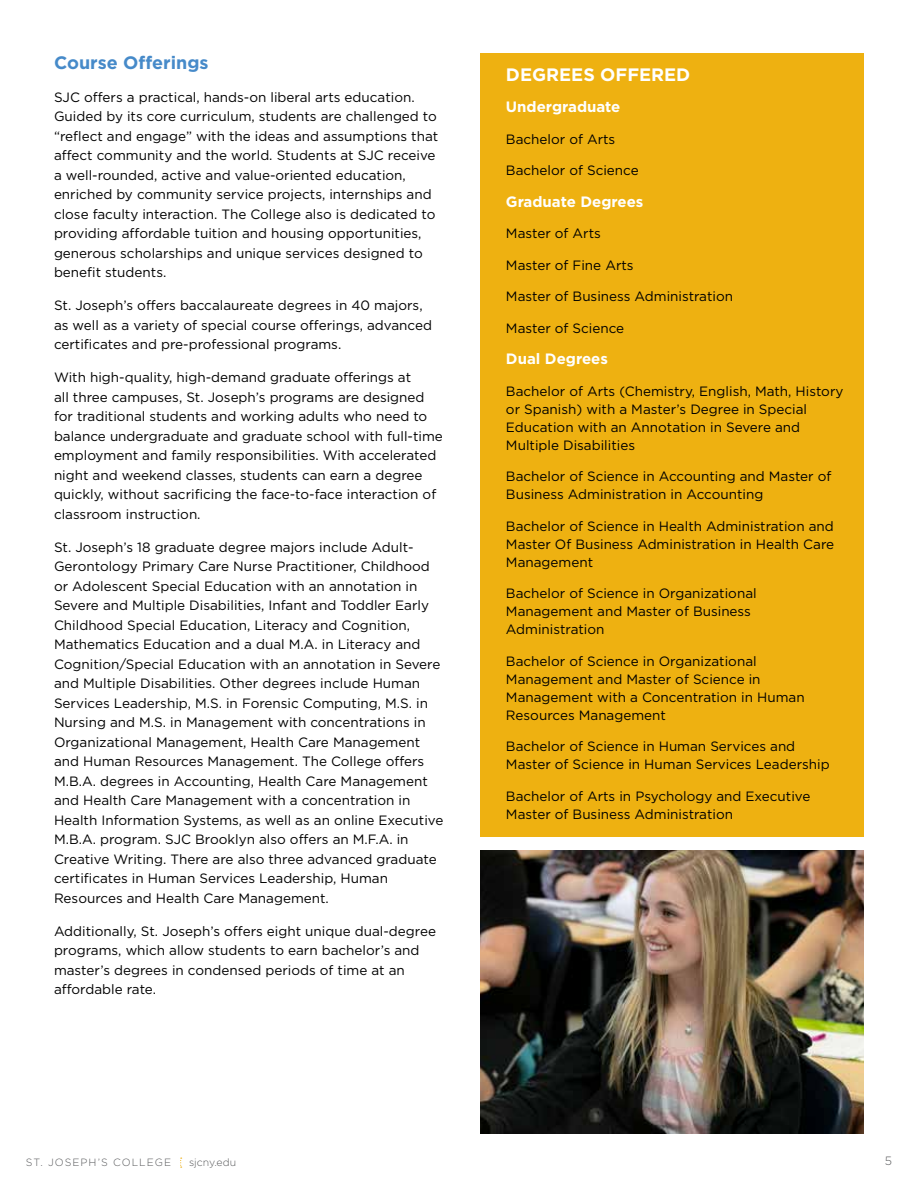
<style>
.page{position:relative;width:918px;height:1188px;background:#fff}
.page>*{position:absolute;margin:0;border:0;box-sizing:border-box;transform-origin:0 0}
.t1{font:700 18px "Gotham";color:#468ac9}
.t2{font:700 18px "Gotham";color:#fff}
.t3{font:700 15px "Gotham";color:#fff}
.t4{font:13.5px/19.5px "Gotham";color:#000}
.t5{font:300 12px "Gotham";color:#58595b}
.t6{font:300 10.5px "Gotham";letter-spacing:.095em;color:#58595b}
.t7{font:300 10.5px "Gotham";color:#58595b}
</style>
<div class="page">
<div style="left:480px;top:54px;width:384px;height:783px;background:#eeb111"></div>
<img style="left:480px;top:850px;width:384px;height:284px">
<svg style="left:180px;top:1158px;width:2px;height:10px"></svg>
<h1 class="t1" style="left:54px;top:52px;width:156px">Course Offerings</h1>
<p class="t4" style="left:54px;top:87px;width:386px">SJC offers a practical, hands-on liberal arts education.<br>Guided by its core curriculum, students are challenged to “reflect and engage” with the ideas and assumptions that affect community and the world. Students at SJC receive a well-rounded, active and value-oriented education, enriched by community service projects, internships and close faculty interaction. The College also is dedicated to providing affordable tuition and housing opportunities, generous scholarships and unique services designed to benefit students.</p>
<p class="t4" style="left:54px;top:295px;width:380px">St. Joseph’s offers baccalaureate degrees in 40 majors, as well as a variety of special course offerings, advanced certificates and pre-professional programs.</p>
<p class="t4" style="left:54px;top:367px;width:390px">With high-quality, high-demand graduate offerings at<br>all three campuses, St. Joseph’s programs are designed for traditional students and working adults who need to balance undergraduate and graduate school with full-time employment and family responsibilities. With accelerated night and weekend classes, students can earn a degree quickly, without sacrificing the face-to-face interaction of classroom instruction.</p>
<p class="t4" style="left:54px;top:537px;width:391px">St. Joseph’s 18 graduate degree majors include Adult-Gerontology Primary Care Nurse Practitioner, Childhood or Adolescent Special Education with an annotation in Severe and Multiple Disabilities, Infant and Toddler Early Childhood Special Education, Literacy and Cognition, Mathematics Education and a dual M.A. in Literacy and Cognition/Special Education with an annotation in Severe and Multiple Disabilities. Other degrees include Human Services Leadership, M.S. in Forensic Computing, M.S. in Nursing and M.S. in Management with concentrations in Organizational Management, Health Care Management and Human Resources Management. The College offers M.B.A. degrees in Accounting, Health Care Management and Health Care Management with a concentration in Health Information Systems, as well as an online Executive M.B.A. program. SJC Brooklyn also offers an M.F.A. in Creative Writing. There are also three advanced graduate certificates in Human Services Leadership, Human Resources and Health Care Management.</p>
<p class="t4" style="left:54px;top:921px;width:384px">Additionally, St. Joseph’s offers eight unique dual-degree programs, which allow students to earn bachelor’s and master’s degrees in condensed periods of time at an affordable rate.</p>
<h1 class="t2" style="left:506px;top:64px;width:186px">DEGREES OFFERED</h1>
<p class="t3" style="left:506px;top:98px;width:116px">Undergraduate</p>
<p class="t4" style="left:506px;top:129px;width:111px">Bachelor of Arts</p>
<p class="t4" style="left:506px;top:161px;width:134px">Bachelor of Science</p>
<p class="t3" style="left:506px;top:193px;width:139px">Graduate Degrees</p>
<p class="t4" style="left:506px;top:224px;width:96px">Master of Arts</p>
<p class="t4" style="left:506px;top:255px;width:129px">Master of Fine Arts</p>
<p class="t4" style="left:506px;top:287px;width:229px">Master of Business Administration</p>
<p class="t4" style="left:506px;top:318px;width:120px">Master of Science</p>
<p class="t3" style="left:506px;top:350px;width:103px">Dual Degrees</p>
<p class="t4" style="left:506px;top:382px;width:339px;line-height:18px">Bachelor of Arts (Chemistry, English, Math, History or Spanish) with a Master’s Degree in Special Education with an Annotation in Severe and Multiple Disabilities</p>
<p class="t4" style="left:506px;top:467px;width:327px;line-height:18px">Bachelor of Science in Accounting and Master of<br>Business Administration in Accounting</p>
<p class="t4" style="left:506px;top:517px;width:330px;line-height:18px;text-align:justify">Bachelor of Science in Health Administration and Master Of Business Administration in Health Care Management</p>
<p class="t4" style="left:506px;top:584px;width:252px;line-height:18px">Bachelor of Science in Organizational<br>Management and Master of Business<br>Administration</p>
<p class="t4" style="left:506px;top:652px;width:300px;line-height:18px">Bachelor of Science in Organizational Management and Master of Science in Management with a Concentration in Human Resources Management</p>
<p class="t4" style="left:506px;top:737px;width:325px;line-height:18px">Bachelor of Science in Human Services and<br>Master of Science in Human Services Leadership</p>
<p class="t4" style="left:506px;top:787px;width:306px;line-height:18px">Bachelor of Arts in Psychology and Executive<br>Master of Business Administration</p>
<p class="t6" style="left:26px;top:1157px;width:147px">ST. JOSEPH’S COLLEGE</p>
<p class="t7" style="left:189px;top:1157px;width:49px">sjcny.edu</p>
<p class="t5" style="left:885px;top:1155px;width:9px">5</p>
</div>
